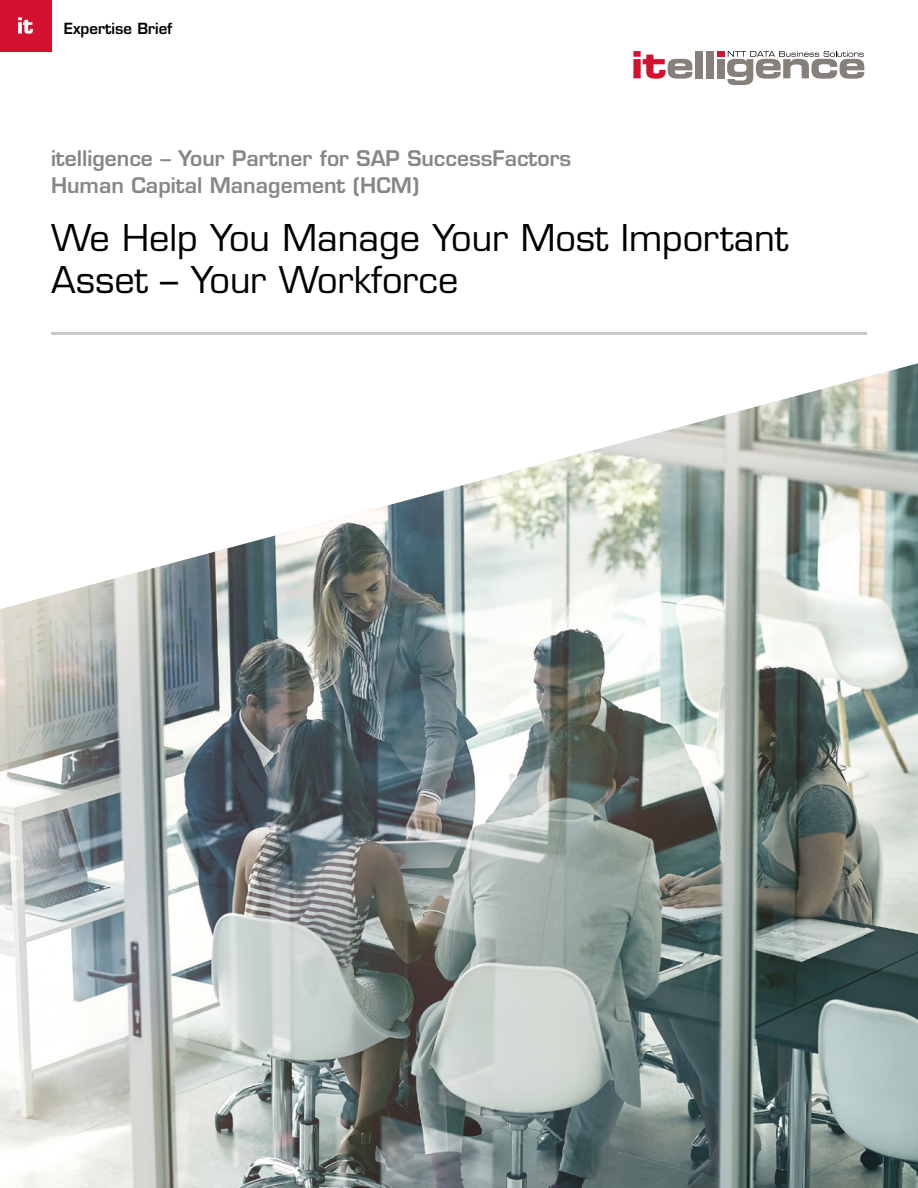
<style>
.page{position:relative;width:918px;height:1188px;background:#fff}
.page>*{position:absolute;margin:0;border:0;box-sizing:border-box;transform-origin:0 0}
.t1{font:500 36px/42px "Eurostile LTCE";color:#000}
.t2{font:600 21px/27px "Eurostile LTCE";color:#878787}
.t3{font:600 15px "Eurostile LTCE";color:#000}
</style>
<div class="page">
<div style="left:0;top:0;width:51px;height:51px;background:#d51130"></div>
<svg style="left:18px;top:17px;width:15px;height:17px"></svg>
<svg style="left:633px;top:51px;width:59px;height:28px"></svg>
<div style="left:695px;top:51px;width:7px;height:27px;background:#86807b"></div>
<div style="left:706px;top:51px;width:7px;height:27px;background:#86807b"></div>
<div style="left:717px;top:51px;width:7px;height:6px;background:#d51130"></div>
<div style="left:717px;top:59px;width:7px;height:19px;background:#86807b"></div>
<svg style="left:727px;top:51px;width:137px;height:34px"></svg>
<img style="left:0;top:363px;width:918px;height:825px">
<hr style="left:51px;top:332px;width:816px;height:3px;background:#c6c6c6">
<p class="t3" style="left:64px;top:19px;width:110px">Expertise Brief</p>
<p class="t2" style="left:51px;top:144px;width:522px">itelligence – Your Partner for SAP SuccessFactors<br>Human Capital Management (HCM)</p>
<h1 class="t1" style="left:51px;top:217px;width:739px">We Help You Manage Your Most Important<br>Asset – Your Workforce</h1>
</div>
